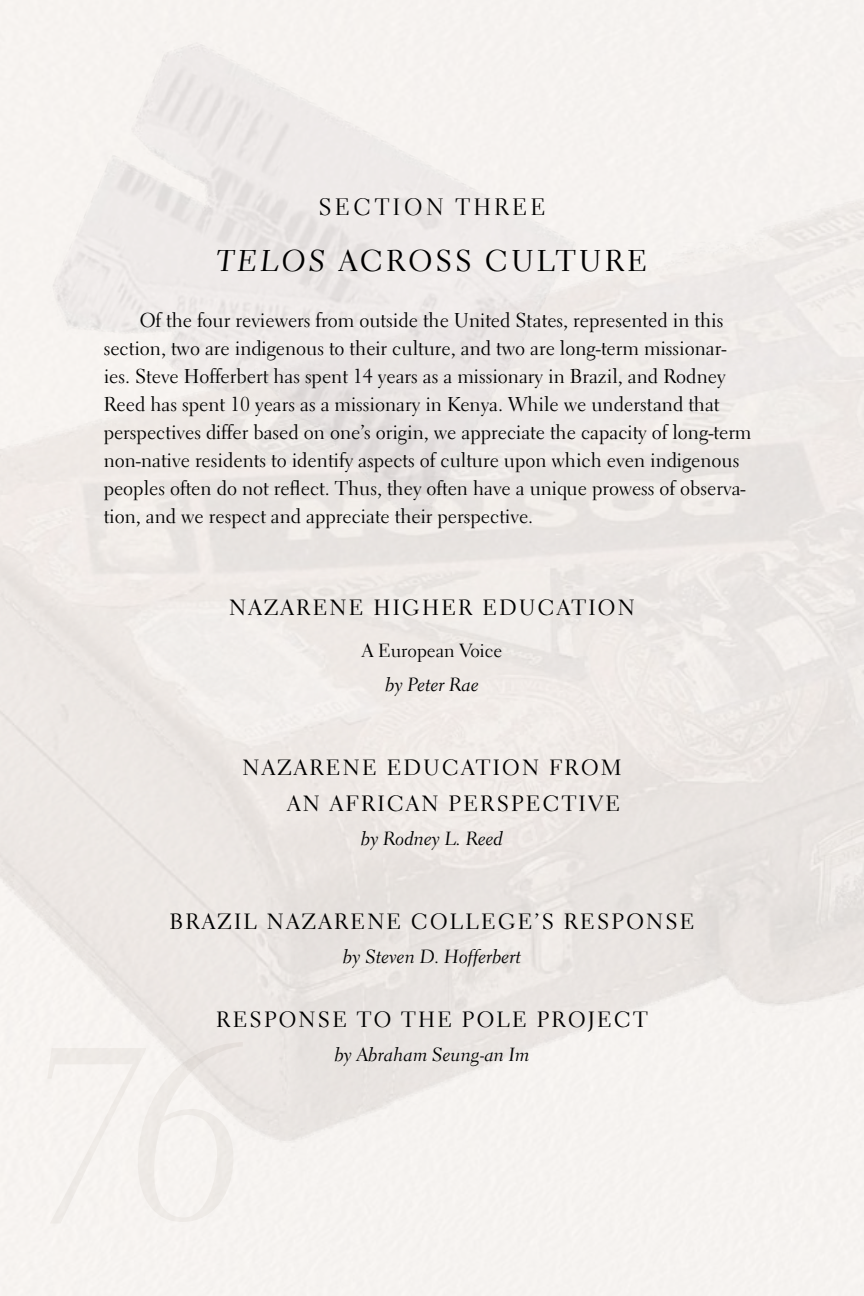
<style>
.page{position:relative;width:864px;height:1296px;background:#fff}
.page>*{position:absolute;margin:0;border:0;box-sizing:border-box;transform-origin:0 0}
.t1{font:30px "Electra LH Cursive";color:#000}
.t2{font:30px "Electra LH";letter-spacing:.1em;color:#000}
.t3{font:24px "Electra LH Display";letter-spacing:.19em;color:#000}
.t4{font:22px "Electra LH";letter-spacing:.1em;color:#000}
.t5{font:20px/28px "Electra LH";color:#000}
.t6{font:19px "Electra LH Cursive";color:#000}
.t7{font:19px "Electra LH";color:#000}
.s1{font-family:"Electra LH"}
</style>
<div class="page">
<img style="left:0;top:0;width:629px;height:570px">
<p class="t3" style="left:319px;top:192px;width:211px">SE CTION THREE</p>
<h1 class="t1" style="left:217px;top:242px;width:147px">Telos <span class="s1">Acro</span></h1>
<h1 class="t2" style="left:435px;top:242px;width:145px">ss Cultur</h1>
<h1 class="t2" style="left:627px;top:242px;width:22px">e</h1>
<p class="t5" style="left:104px;top:306px;width:649px;text-indent:36px">Of the four reviewers from outside the United States, represented in this section, two are indigenous to their culture, and two are long-term missionar&shy;ies. Steve Hofferbert has spent 14 years as a missionary in Brazil, and Rodney Reed has spent 10 years as a missionary in Kenya. While we understand that perspectives differ based on one’s origin, we appreciate the capacity of long-term non-native residents to identify aspects of culture upon which even indigenous peoples often do not reflect. Thus, they often have a unique prowess of observa&shy;tion, and we respect and appreciate their perspective.</p>
<p class="t4" style="left:229px;top:594px;width:180px">Nazaren e High</p>
<p class="t4" style="left:441px;top:594px;width:60px">er Educ</p>
<p class="t4" style="left:557px;top:594px;width:32px">ation</p>
<p class="t7" style="left:362px;top:639px;width:142px">A European Voice</p>
<p class="t6" style="left:385px;top:673px;width:95px">by Peter Rae</p>
<p class="t4" style="left:242px;top:754px;width:163px">Nazaren e Educ</p>
<p class="t4" style="left:461px;top:754px;width:32px">ation</p>
<p class="t4" style="left:549px;top:754px;width:35px">from</p>
<p class="t4" style="left:287px;top:790px;width:89px">an Afric</p>
<p class="t4" style="left:406px;top:790px;width:153px">an Perspectiv</p>
<p class="t4" style="left:605px;top:790px;width:16px">e</p>
<p class="t6" style="left:361px;top:827px;width:144px">by Rodney L. Reed</p>
<p class="t4" style="left:169px;top:908px;width:460px">Brazil Nazarene College’s Respon</p>
<p class="t4" style="left:665px;top:908px;width:31px">se</p>
<p class="t6" style="left:343px;top:945px;width:180px">by Steven D. Hofferbert</p>
<p class="t4" style="left:216px;top:1006px;width:66px">Respon</p>
<p class="t4" style="left:318px;top:1006px;width:57px">se to</p>
<p class="t4" style="left:401px;top:1006px;width:166px">the Pole Proj</p>
<p class="t4" style="left:597px;top:1006px;width:35px">ect</p>
<p class="t6" style="left:334px;top:1043px;width:197px">by Abraham Seung-an Im</p>
</div>
